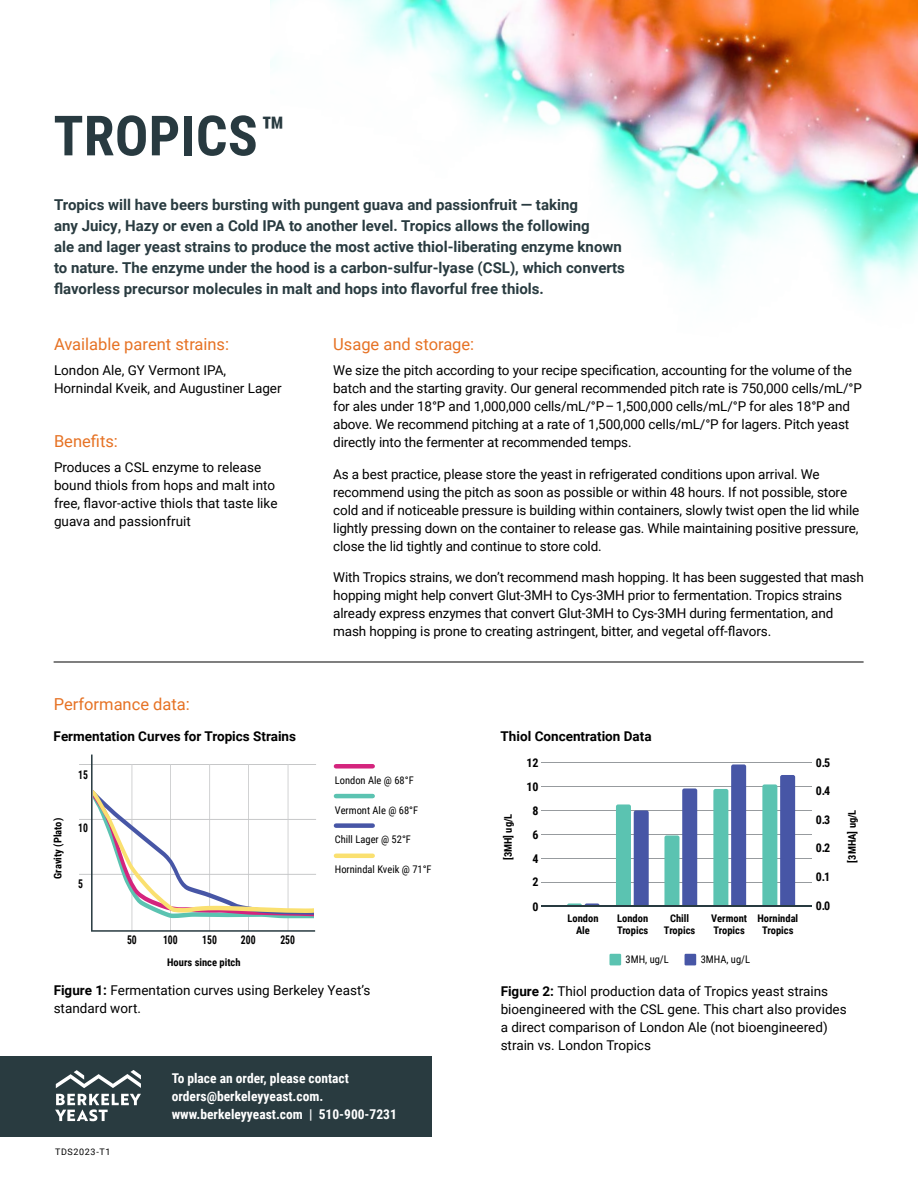
<style>
.page{position:relative;width:918px;height:1188px;background:#fff}
.page>*{position:absolute;margin:0;border:0;box-sizing:border-box;transform-origin:0 0}
.t1{font:700 55.5px "Roboto Condensed";letter-spacing:.005em;color:#283a40}
.t2{font:16.5px "Roboto";color:#e67224}
.t3{font:700 15px/21px "Roboto";color:#293b40}
.t4{font:13.5px/18px "Roboto";letter-spacing:-.01em;color:#000}
.t5{font:700 13.5px/18px "Roboto Condensed";color:#fff}
.t6{font:700 13.5px "Roboto";color:#000}
.t7{font:700 12px/24px "Roboto Condensed";color:#000;text-align:center}
.t8{font:700 12px "Roboto Condensed";color:#000;scale:.81 1}
.t9{font:700 10.5px/12px "Roboto Condensed";color:#000;text-align:center}
.t10{font:10.5px "Roboto Condensed";color:#000}
.t11{font:9px "Roboto";letter-spacing:.07em;color:#000}
.s1{font-size:45px}
.s2{font-family:"Roboto"}
.s3{font-weight:700}
</style>
<div class="page">
<img style="left:271px;top:0;width:647px;height:303px">
<svg style="left:79px;top:755px;width:237px;height:177px"></svg>
<hr style="left:336px;top:854px;width:37px;height:4px;background:#fae070">
<div style="left:336px;top:823px;width:37px;height:5px;background:#4756a6"></div>
<hr style="left:336px;top:794px;width:37px;height:4px;background:#5bc3b1">
<div style="left:336px;top:764px;width:37px;height:5px;background:#d4247d"></div>
<hr style="left:541px;top:882px;width:271px;height:1px;background:#6b7075">
<hr style="left:541px;top:858px;width:271px;height:1px;background:#6b7075">
<hr style="left:541px;top:834px;width:271px;height:1px;background:#6b7075">
<hr style="left:541px;top:810px;width:271px;height:1px;background:#6b7075">
<hr style="left:541px;top:786px;width:271px;height:1px;background:#6b7075">
<hr style="left:541px;top:762px;width:271px;height:1px;background:#6b7075">
<svg style="left:616px;top:804px;width:33px;height:101px;background:#669bb5"></svg>
<svg style="left:567px;top:903px;width:33px;height:2px"></svg>
<svg style="left:664px;top:788px;width:33px;height:117px"></svg>
<svg style="left:713px;top:764px;width:33px;height:141px;background:#6e9cb9"></svg>
<svg style="left:762px;top:775px;width:33px;height:130px;background:#6699b5"></svg>
<hr style="left:541px;top:905px;width:271px;height:2px;background:#283a40">
<div style="left:609px;top:954px;width:12px;height:11px;background:#5bc3b1"></div>
<div style="left:685px;top:954px;width:11px;height:11px;background:#4756a6"></div>
<div style="left:0;top:1056px;width:432px;height:80px;background:#293b40"></div>
<svg style="left:56px;top:1070px;width:85px;height:18px"></svg>
<svg style="left:55px;top:1094px;width:86px;height:27px"></svg>
<hr style="left:54px;top:662px;width:810px;height:1px;background:#000">
<h1 class="t1" style="left:53px;top:97px;width:233px">TROPICS<span class="s1">™</span></h1>
<p class="t3" style="left:54px;top:194px;width:573px">Tropics will have beers bursting with pungent guava and passionfruit — taking<br>any Juicy, Hazy or even a Cold IPA to another level. Tropics allows the following<br>ale and lager yeast strains to produce the most active thiol-liberating enzyme known to nature. The enzyme under the hood is a carbon-sulfur-lyase (CSL), which converts flavorless precursor molecules in malt and hops into flavorful free thiols.</p>
<p class="t2" style="left:54px;top:333px;width:177px">Available parent strains:</p>
<p class="t4" style="left:54px;top:361px;width:229px">London Ale, GY Vermont IPA,<br>Hornindal Kveik, and Augustiner Lager</p>
<p class="t2" style="left:54px;top:430px;width:65px">Benefits:</p>
<p class="t4" style="left:54px;top:458px;width:225px">Produces a CSL enzyme to release bound thiols from hops and malt into free, flavor-active thiols that taste like guava and passionfruit</p>
<p class="t2" style="left:54px;top:693px;width:138px">Performance data:</p>
<p class="t6" style="left:54px;top:727px;width:244px">Fermentation Curves for Tropics Strains</p>
<p class="t8" style="left:78px;top:766px;width:14px">15</p>
<p class="t9" style="left:51px;top:879px;width:62px;rotate:-90deg">Gravity (Plato)</p>
<p class="t8" style="left:78px;top:820px;width:14px">10</p>
<p class="t8" style="left:78px;top:876px;width:8px">5</p>
<p class="t8" style="left:127px;top:932px;width:14px">50</p>
<p class="t8" style="left:163px;top:932px;width:20px">100</p>
<p class="t8" style="left:202px;top:932px;width:20px">150</p>
<p class="t8" style="left:241px;top:932px;width:20px">200</p>
<p class="t8" style="left:280px;top:932px;width:20px">250</p>
<p class="t9" style="left:167px;top:956px;width:75px">Hours since pitch</p>
<p class="t2" style="left:333px;top:333px;width:143px">Usage and storage:</p>
<p class="t4" style="left:333px;top:361px;width:530px">We size the pitch according to your recipe specification, accounting for the volume of the batch and the starting gravity. Our general recommended pitch rate is 750,000 cells/mL/°P for ales under 18°P and 1,000,000 cells/mL/°P – 1,500,000 cells/mL/°P for ales 18°P and above. We recommend pitching at a rate of 1,500,000 cells/mL/°P for lagers. Pitch yeast directly into the fermenter at recommended temps.</p>
<p class="t4" style="left:333px;top:464px;width:528px">As a best practice, please store the yeast in refrigerated conditions upon arrival. We recommend using the pitch as soon as possible or within 48 hours. If not possible, store cold and if noticeable pressure is building within containers, slowly twist open the lid while lightly pressing down on the container to release gas. While maintaining positive pressure, close the lid tightly and continue to store cold.</p>
<p class="t4" style="left:333px;top:568px;width:532px">With Tropics strains, we don’t recommend mash hopping. It has been suggested that mash hopping might help convert Glut-3MH to Cys-3MH prior to fermentation. Tropics strains already express enzymes that convert Glut-3MH to Cys-3MH during fermentation, and mash hopping is prone to creating astringent, bitter, and vegetal off-flavors.</p>
<p class="t10" style="left:335px;top:773px;width:80px">London Ale @ 68<span class="s2">°</span>F</p>
<p class="t10" style="left:335px;top:803px;width:85px">Vermont Ale @ 68<span class="s2">°</span>F</p>
<p class="t10" style="left:335px;top:832px;width:78px">Chill Lager @ 52<span class="s2">°</span>F</p>
<p class="t10" style="left:335px;top:862px;width:98px">Hornindal Kveik @ 71<span class="s2">°</span>F</p>
<p class="t6" style="left:501px;top:727px;width:153px">Thiol Concentration Data</p>
<p class="t9" style="left:502px;top:860px;width:48px;rotate:-90deg">[3MH] ug/L</p>
<p class="t7" style="left:526px;top:750px;width:14px">12</p>
<p class="t7" style="left:816px;top:750px;width:16px">0.5</p>
<p class="t7" style="left:816px;top:778px;width:16px">0.4</p>
<p class="t7" style="left:816px;top:807px;width:16px">0.3</p>
<p class="t7" style="left:816px;top:836px;width:16px">0.2</p>
<p class="t7" style="left:816px;top:865px;width:16px">0.1</p>
<p class="t7" style="left:816px;top:893px;width:16px">0.0</p>
<p class="t7" style="left:526px;top:774px;width:14px">10<br>8<br>6<br>4<br>2<br>0</p>
<p class="t9" style="left:567px;top:912px;width:33px">London<br>Ale</p>
<p class="t9" style="left:617px;top:912px;width:33px;text-align:left">London<br>Tropics</p>
<p class="t9" style="left:664px;top:912px;width:33px">Chill<br>Tropics</p>
<p class="t9" style="left:711px;top:912px;width:37px;text-align:left">Vermont<br>Tropics</p>
<p class="t9" style="left:757px;top:912px;width:42px">Hornindal<br>Tropics</p>
<p class="t10" style="left:626px;top:952px;width:45px">3MH, ug/L</p>
<p class="t10" style="left:701px;top:952px;width:51px">3MHA, ug/L</p>
<p class="t9" style="left:846px;top:863px;width:54px;rotate:-90deg">[3MHA] ug/L</p>
<p class="t4" style="left:54px;top:980px;width:318px"><span class="s3">Figure 1:</span> Fermentation curves using Berkeley Yeast’s standard wort.</p>
<p class="t11" style="left:55px;top:1145px;width:57px">TDS2023-T1</p>
<p class="t5" style="left:172px;top:1069px;width:227px">To place an order, please contact orders@berkeleyyeast.com. www.berkeleyyeast.com | 510-900-7231</p>
<p class="t4" style="left:501px;top:982px;width:348px"><span class="s3">Figure 2:</span> Thiol production data of Tropics yeast strains bioengineered with the CSL gene. This chart also provides a direct comparison of London Ale (not bioengineered) strain vs. London Tropics</p>
</div>
